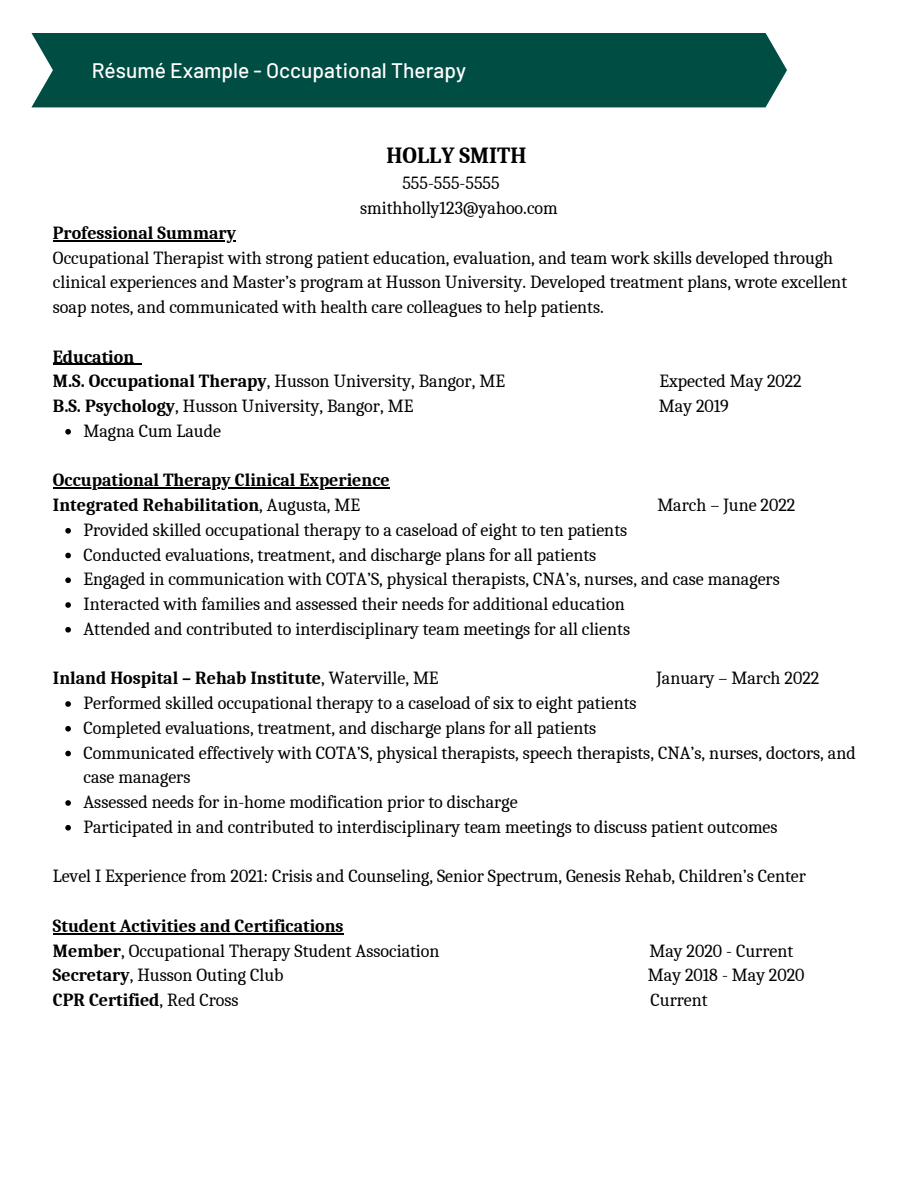
<style>
.page{position:relative;width:918px;height:1188px;background:#fff}
.page>*{position:absolute;margin:0;border:0;box-sizing:border-box;transform-origin:0 0}
.t1{font:700 22.5px "Caladea";color:#000}
.t2{font:500 21px "Barlow";color:#fff}
.t3{font:18px/24.8px "Caladea";color:#000}
.t4{font:700 18px/24.8px "Caladea";color:#000}
.s1{font-weight:400}
.s2{font-weight:700}
</style>
<div class="page">
<div style="left:32px;top:33px;width:755px;height:74px;background:#004d43"></div>
<svg style="left:65px;top:429px;width:6px;height:6px"></svg>
<svg style="left:65px;top:528px;width:6px;height:6px"></svg>
<svg style="left:65px;top:553px;width:6px;height:5px"></svg>
<svg style="left:65px;top:577px;width:6px;height:6px"></svg>
<svg style="left:65px;top:602px;width:6px;height:6px"></svg>
<svg style="left:65px;top:627px;width:6px;height:6px"></svg>
<svg style="left:65px;top:701px;width:6px;height:6px"></svg>
<svg style="left:65px;top:726px;width:6px;height:6px"></svg>
<svg style="left:65px;top:751px;width:6px;height:5px"></svg>
<svg style="left:65px;top:800px;width:6px;height:6px"></svg>
<svg style="left:65px;top:825px;width:6px;height:6px"></svg>
<hr style="left:53px;top:240px;width:65px;height:1px;background:#000">
<hr style="left:118px;top:240px;width:118px;height:1px;background:#000">
<hr style="left:53px;top:364px;width:81px;height:1px;background:#000">
<hr style="left:53px;top:487px;width:337px;height:2px;background:#000">
<hr style="left:53px;top:933px;width:291px;height:1px;background:#000">
<p class="t2" style="left:92px;top:57px;width:376px">Résumé Example - Occupational Therapy</p>
<p class="t1" style="left:386px;top:143px;width:142px">HOLLY SMITH</p>
<p class="t3" style="left:360px;top:171px;width:199px;text-indent:42px">555-555-5555 smithholly123@yahoo.com</p>
<p class="t4" style="left:53px;top:221px;width:185px">Professional Summary</p>
<p class="t3" style="left:53px;top:245px;width:796px">Occupational Therapist with strong patient education, evaluation, and team work skills developed through clinical experiences and Master’s program at Husson University. Developed treatment plans, wrote excellent soap notes, and communicated with health care colleagues to help patients.</p>
<p class="t4" style="left:53px;top:344px;width:454px">Education<br>M.S. Occupational Therapy<span class="s1">, Husson University, Bangor, ME</span></p>
<p class="t3" style="left:660px;top:369px;width:144px">Expected May 2022</p>
<p class="t3" style="left:53px;top:394px;width:362px"><span class="s2">B.S. Psychology</span>, Husson University, Bangor, ME</p>
<p class="t3" style="left:659px;top:394px;width:72px">May 2019</p>
<p class="t3" style="left:84px;top:419px;width:139px">Magna Cum Laude</p>
<p class="t4" style="left:53px;top:468px;width:338px">Occupational Therapy Clinical Experience<br>Integrated Rehabilitation<span class="s1">, Augusta, ME</span></p>
<p class="t3" style="left:657px;top:493px;width:140px">March – June 2022</p>
<p class="t3" style="left:84px;top:518px;width:698px">Provided skilled occupational therapy to a caseload of eight to ten patients<br>Conducted evaluations, treatment, and discharge plans for all patients<br>Engaged in communication with COTA’S, physical therapists, CNA’s, nurses, and case managers Interacted with families and assessed their needs for additional education<br>Attended and contributed to interdisciplinary team meetings for all clients</p>
<p class="t4" style="left:53px;top:666px;width:387px">Inland Hospital – Rehab Institute<span class="s1">, Waterville, ME</span></p>
<p class="t3" style="left:656px;top:666px;width:164px">January – March 2022</p>
<p class="t3" style="left:84px;top:691px;width:774px">Performed skilled occupational therapy to a caseload of six to eight patients<br>Completed evaluations, treatment, and discharge plans for all patients<br>Communicated effectively with COTA’S, physical therapists, speech therapists, CNA’s, nurses, doctors, and case managers<br>Assessed needs for in-home modification prior to discharge<br>Participated in and contributed to interdisciplinary team meetings to discuss patient outcomes</p>
<p class="t3" style="left:53px;top:864px;width:755px">Level I Experience from 2021: Crisis and Counseling, Senior Spectrum, Genesis Rehab, Children’s Center</p>
<p class="t4" style="left:53px;top:914px;width:388px">Student Activities and Certifications<br>Member<span class="s1">, Occupational Therapy Student Association</span></p>
<p class="t3" style="left:650px;top:938px;width:145px">May 2020 - Current</p>
<p class="t3" style="left:53px;top:963px;width:232px"><span class="s2">Secretary</span>, Husson Outing Club</p>
<p class="t3" style="left:648px;top:963px;width:158px">May 2018 - May 2020</p>
<p class="t4" style="left:53px;top:988px;width:187px">CPR Certified<span class="s1">, Red Cross</span></p>
<p class="t3" style="left:650px;top:988px;width:59px">Current</p>
</div>
